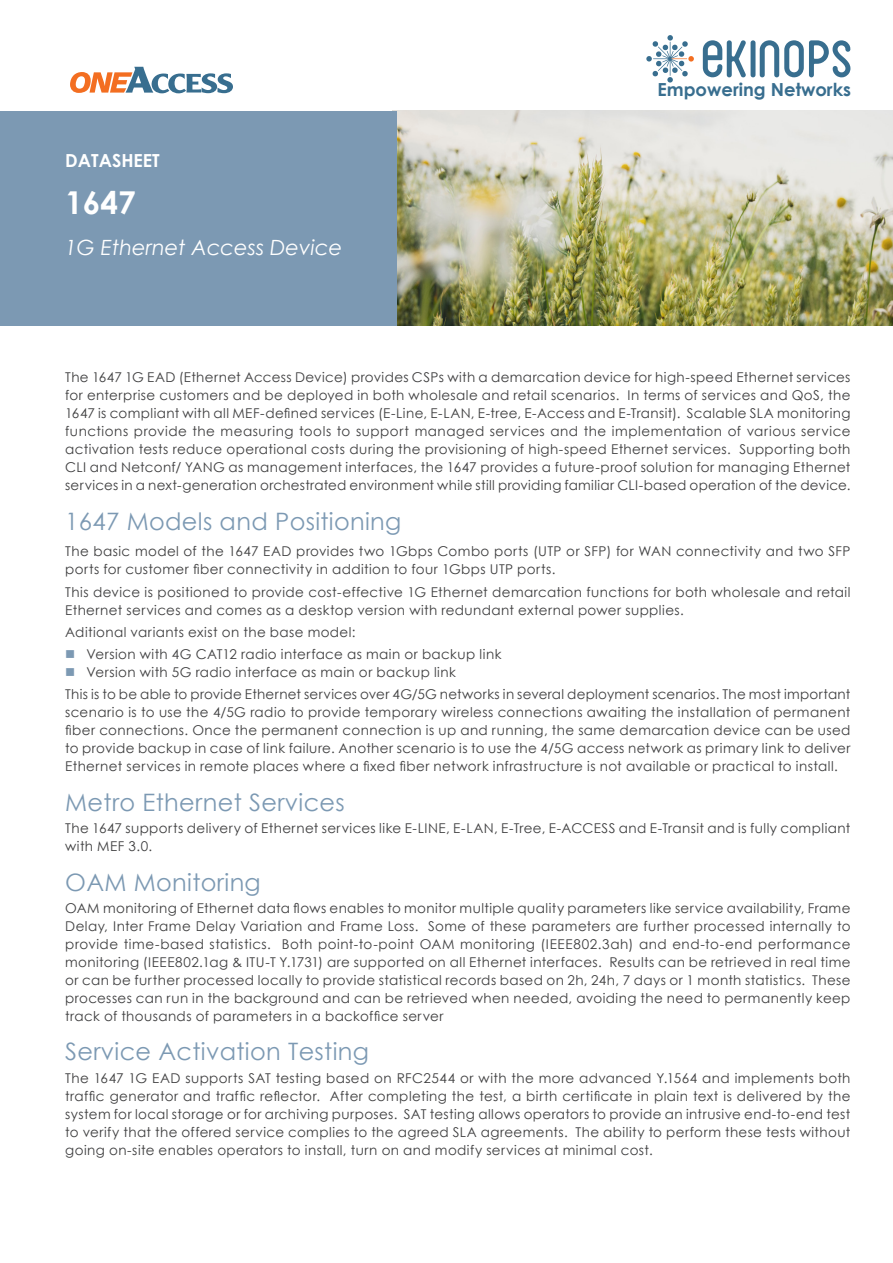
<style>
.page{position:relative;width:893px;height:1263px;background:#fff}
.page>*{position:absolute;margin:0;border:0;box-sizing:border-box;transform-origin:0 0}
.t1{font:700 31.5px "Century Gothic";color:#fff}
._03_-_TEXTE_COURANT{font:24px "Century Gothic";letter-spacing:.015em;color:#7c99b3}
.t2{font:italic 21px "Century Gothic";color:#fff}
.t3{font:700 18px "Century Gothic";color:#386e8f}
.t4{font:700 18px "Century Gothic";color:#fff}
._03_-_TEXTE_COURANT-2{font:13.5px/18px "Century Gothic";letter-spacing:.03em;color:#3e3e3f;text-align:justify}
.s1{color:#7c99b3}
</style>
<div class="page">
<img style="left:397px;top:111px;width:496px;height:214px">
<div style="left:0;top:111px;width:397px;height:214px;background:#7c99b3"></div>
<svg style="left:703px;top:40px;width:147px;height:37px"></svg>
<svg style="left:646px;top:35px;width:48px;height:48px"></svg>
<svg style="left:70px;top:67px;width:163px;height:26px"></svg>
<p class="t4" style="left:65px;top:146px;width:96px">DATASHEET</p>
<p class="t1" style="left:65px;top:179px;width:72px">1647</p>
<p class="t2" style="left:65px;top:233px;width:279px">1G Ethernet Access Device</p>
<p class="t3" style="left:657px;top:75px;width:195px">Empowering Networks</p>
<p class="_03_-_TEXTE_COURANT-2" style="left:65px;top:368px;width:787px">The 1647 1G EAD (Ethernet Access Device) provides CSPs with a demarcation device for high-speed Ethernet services for enterprise customers and be deployed in both wholesale and retail scenarios. In terms of services and QoS, the 1647 is compliant with all MEF-defined services (E-Line, E-LAN, E-tree, E-Access and E-Transit). Scalable SLA monitoring functions provide the measuring tools to support managed services and the implementation of various service activation tests reduce operational costs during the provisioning of high-speed Ethernet services. Supporting both CLI and Netconf/ YANG as management interfaces, the 1647 provides a future-proof solution for managing Ethernet services in a next-generation orchestrated environment while still providing familiar CLI-based operation of the device.</p>
<p class="_03_-_TEXTE_COURANT" style="left:65px;top:504px;width:338px">1647 Models and Positioning</p>
<p class="_03_-_TEXTE_COURANT-2" style="left:65px;top:542px;width:787px">The basic model of the 1647 EAD provides two 1Gbps Combo ports (UTP or SFP) for WAN connectivity and two SFP ports for customer fiber connectivity in addition to four 1Gbps UTP ports.</p>
<p class="_03_-_TEXTE_COURANT-2" style="left:65px;top:582px;width:787px">This device is positioned to provide cost-effective 1G Ethernet demarcation functions for both wholesale and retail<br>Ethernet services and comes as a desktop version with redundant external power supplies.</p>
<p class="_03_-_TEXTE_COURANT-2" style="left:65px;top:623px;width:292px">Aditional variants exist on the base model:</p>
<p class="_03_-_TEXTE_COURANT-2" style="left:65px;top:645px;width:438px"><span class="s1">■</span> Version with 4G CAT12 radio interface as main or backup link</p>
<p class="_03_-_TEXTE_COURANT-2" style="left:65px;top:663px;width:392px"><span class="s1">■</span> Version with 5G radio interface as main or backup link</p>
<p class="_03_-_TEXTE_COURANT-2" style="left:65px;top:685px;width:787px">This is to be able to provide Ethernet services over 4G/5G networks in several deployment scenarios. The most important scenario is to use the 4/5G radio to provide temporary wireless connections awaiting the installation of permanent fiber connections. Once the permanent connection is up and running, the same demarcation device can be used to provide backup in case of link failure. Another scenario is to use the 4/5G access network as primary link to deliver Ethernet services in remote places where a fixed fiber network infrastructure is not available or practical to install.</p>
<p class="_03_-_TEXTE_COURANT" style="left:65px;top:785px;width:281px">Metro Ethernet Services</p>
<p class="_03_-_TEXTE_COURANT-2" style="left:65px;top:819px;width:787px">The 1647 supports delivery of Ethernet services like E-LINE, E-LAN, E-Tree, E-ACCESS and E-Transit and is fully compliant with MEF 3.0.</p>
<p class="_03_-_TEXTE_COURANT" style="left:65px;top:865px;width:197px">OAM Monitoring</p>
<p class="_03_-_TEXTE_COURANT-2" style="left:65px;top:899px;width:787px">OAM monitoring of Ethernet data flows enables to monitor multiple quality parameters like service availability, Frame Delay, Inter Frame Delay Variation and Frame Loss. Some of these parameters are further processed internally to provide time-based statistics. Both point-to-point OAM monitoring (IEEE802.3ah) and end-to-end performance monitoring (IEEE802.1ag &amp; ITU-T Y.1731) are supported on all Ethernet interfaces. Results can be retrieved in real time or can be further processed locally to provide statistical records based on 2h, 24h, 7 days or 1 month statistics. These processes can run in the background and can be retrieved when needed, avoiding the need to permanently keep track of thousands of parameters in a backoffice server</p>
<p class="_03_-_TEXTE_COURANT" style="left:65px;top:1035px;width:305px">Service Activation Testing</p>
<p class="_03_-_TEXTE_COURANT-2" style="left:65px;top:1068px;width:787px">The 1647 1G EAD supports SAT testing based on RFC2544 or with the more advanced Y.1564 and implements both traffic generator and traffic reflector. After completing the test, a birth certificate in plain text is delivered by the system for local storage or for archiving purposes. SAT testing allows operators to provide an intrusive end-to-end test to verify that the offered service complies to the agreed SLA agreements. The ability to perform these tests without going on-site enables operators to install, turn on and modify services at minimal cost.</p>
</div>
